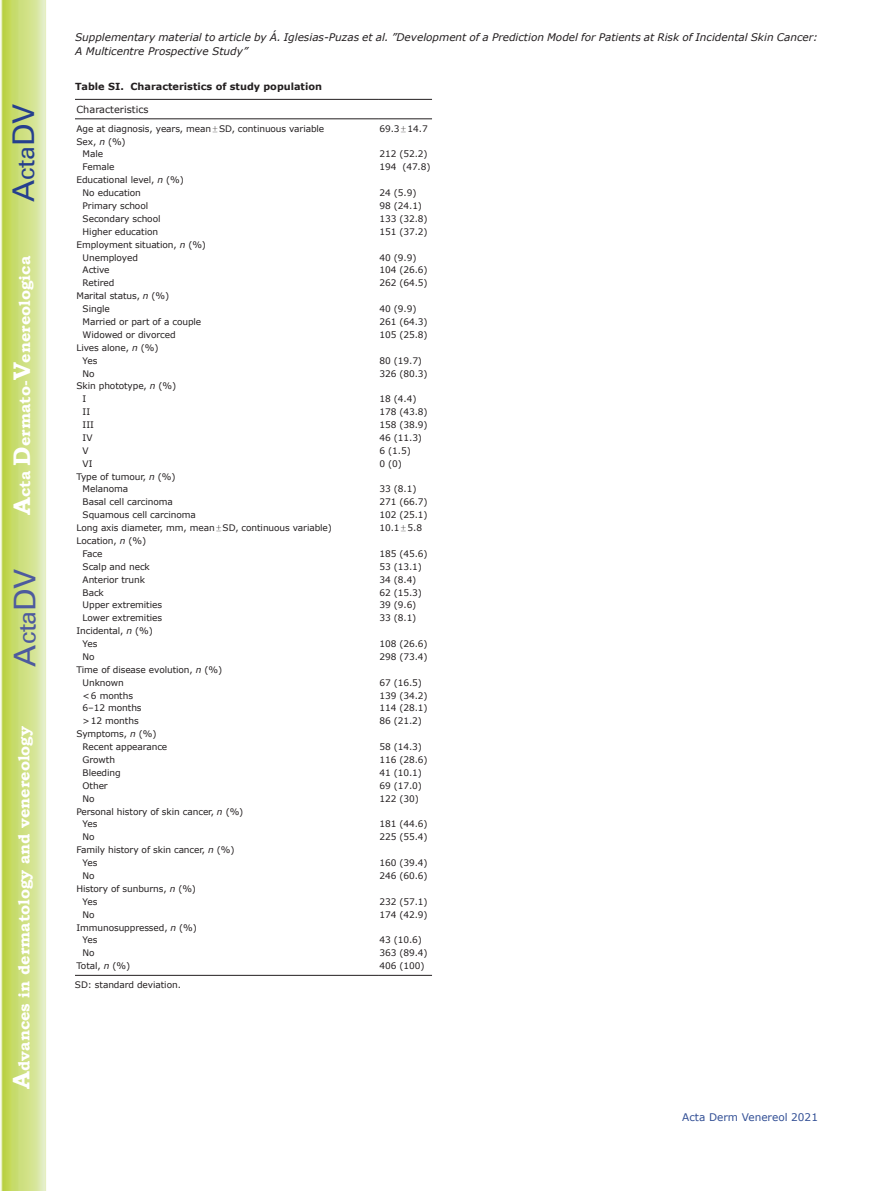
<style>
.page{position:relative;width:893px;height:1191px;background:#fff}
.page>*{position:absolute;margin:0;border:0;box-sizing:border-box;transform-origin:0 0}
.t1{font:30px "Univers";color:#4d5a9e}
.t2{font:30px "Univers";color:#253f8e}
.t3{font:700 15.75px "Bookman Old Style";color:#fff}
.t4{font:italic 10.5px/13.5px "Verdana";color:#231f20}
.t5{font:10.5px "Verdana";color:#324f95}
.t6{font:700 9.75px "Verdana";color:#231f20}
.t7{font:9.75px "Verdana";color:#231f20}
.t8{font:9px/12.9px "Verdana";letter-spacing:-.01em;color:#231f20}
.s1{font-size:24px}
.s2{font-family:"Perpetua"}
.s3{font-style:italic}
</style>
<div class="page">
<svg style="left:1px;top:0;width:45px;height:1191px;background:#cfe084"></svg>
<hr style="left:378px;top:975px;width:54px;height:1px;background:#231f20">
<hr style="left:75px;top:975px;width:303px;height:1px;background:#231f20">
<hr style="left:75px;top:99px;width:303px;height:1px;background:#231f20">
<hr style="left:378px;top:99px;width:54px;height:1px;background:#231f20">
<hr style="left:75px;top:118px;width:303px;height:1px;background:#231f20">
<hr style="left:378px;top:118px;width:54px;height:1px;background:#231f20">
<h1 class="t2" style="left:6px;top:202px;width:100px;rotate:-90deg">A<span class="s1">cta</span>DV</h1>
<h2 class="t3" style="left:15px;top:515px;width:260px;rotate:-90deg"><span class="s1">A</span>cta <span class="s1">D</span>ermato-<span class="s1">V</span>enereologica</h2>
<h1 class="t1" style="left:7px;top:666px;width:100px;rotate:-90deg">A<span class="s1">cta</span>DV</h1>
<h2 class="t3" style="left:15px;top:1088px;width:364px;rotate:-90deg"><span class="s1">A</span>dvances in dermatology and venereology</h2>
<p class="t4" style="left:75px;top:31px;width:744px">Supplementary material to article by Á. Iglesias-Puzas et al. ”Development of a Prediction Model for Patients at Risk of Incidental Skin Cancer:<br>A Multicentre Prospective Study”</p>
<p class="t6" style="left:75px;top:80px;width:249px">Table SI. Characteristics of study population</p>
<p class="t7" style="left:76px;top:103px;width:74px">Characteristics</p>
<p class="t8" style="left:76px;top:122px;width:249px">Age at diagnosis, years, mean<span class="s2">±</span>SD, continuous variable</p>
<p class="t8" style="left:380px;top:122px;width:50px">69.3<span class="s2">±</span>14.7</p>
<p class="t8" style="left:83px;top:135px;width:45px;text-indent:-6px">Sex, <span class="s3">n</span> (%)<br>Male</p>
<p class="t8" style="left:380px;top:148px;width:50px">212 (52.2)</p>
<p class="t8" style="left:83px;top:161px;width:33px">Female</p>
<p class="t8" style="left:380px;top:161px;width:53px">194 (47.8)</p>
<p class="t8" style="left:83px;top:174px;width:103px;text-indent:-6px">Educational level, <span class="s3">n</span> (%)<br>No education</p>
<p class="t8" style="left:380px;top:186px;width:38px">24 (5.9)</p>
<p class="t8" style="left:83px;top:199px;width:67px">Primary school</p>
<p class="t8" style="left:380px;top:199px;width:44px">98 (24.1)</p>
<p class="t8" style="left:83px;top:212px;width:79px">Secondary school</p>
<p class="t8" style="left:380px;top:212px;width:50px">133 (32.8)</p>
<p class="t8" style="left:83px;top:225px;width:77px">Higher education</p>
<p class="t8" style="left:380px;top:225px;width:50px">151 (37.2)</p>
<p class="t8" style="left:83px;top:238px;width:125px;text-indent:-6px">Employment situation, <span class="s3">n</span> (%)<br>Unemployed</p>
<p class="t8" style="left:380px;top:251px;width:38px">40 (9.9)</p>
<p class="t8" style="left:83px;top:264px;width:29px">Active</p>
<p class="t8" style="left:380px;top:264px;width:50px">104 (26.6)</p>
<p class="t8" style="left:83px;top:277px;width:33px">Retired</p>
<p class="t8" style="left:380px;top:277px;width:50px">262 (64.5)</p>
<p class="t8" style="left:83px;top:290px;width:88px;text-indent:-6px">Marital status, <span class="s3">n</span> (%)<br>Single</p>
<p class="t8" style="left:380px;top:302px;width:38px">40 (9.9)</p>
<p class="t8" style="left:83px;top:315px;width:120px">Married or part of a couple</p>
<p class="t8" style="left:380px;top:315px;width:50px">261 (64.3)</p>
<p class="t8" style="left:83px;top:328px;width:95px">Widowed or divorced</p>
<p class="t8" style="left:380px;top:328px;width:50px">105 (25.8)</p>
<p class="t8" style="left:83px;top:341px;width:77px;text-indent:-6px">Lives alone, <span class="s3">n</span> (%)<br>Yes</p>
<p class="t8" style="left:380px;top:354px;width:44px">80 (19.7)</p>
<p class="t8" style="left:83px;top:367px;width:14px">No</p>
<p class="t8" style="left:380px;top:367px;width:50px">326 (80.3)</p>
<p class="t8" style="left:83px;top:380px;width:95px;text-indent:-6px">Skin phototype, <span class="s3">n</span> (%)<br>I</p>
<p class="t8" style="left:380px;top:393px;width:38px">18 (4.4)</p>
<p class="t8" style="left:83px;top:405px;width:9px">II</p>
<p class="t8" style="left:380px;top:405px;width:50px">178 (43.8)</p>
<p class="t8" style="left:83px;top:418px;width:13px">III</p>
<p class="t8" style="left:380px;top:418px;width:50px">158 (38.9)</p>
<p class="t8" style="left:83px;top:431px;width:11px">IV</p>
<p class="t8" style="left:380px;top:431px;width:44px">46 (11.3)</p>
<p class="t8" style="left:83px;top:444px;width:8px">V</p>
<p class="t8" style="left:380px;top:444px;width:33px">6 (1.5)</p>
<p class="t8" style="left:83px;top:457px;width:11px">VI</p>
<p class="t8" style="left:380px;top:457px;width:24px">0 (0)</p>
<p class="t8" style="left:83px;top:470px;width:94px;text-indent:-6px">Type of tumour, <span class="s3">n</span> (%)<br>Melanoma</p>
<p class="t8" style="left:380px;top:483px;width:38px">33 (8.1)</p>
<p class="t8" style="left:83px;top:496px;width:92px">Basal cell carcinoma</p>
<p class="t8" style="left:380px;top:496px;width:50px">271 (66.7)</p>
<p class="t8" style="left:83px;top:508px;width:115px">Squamous cell carcinoma</p>
<p class="t8" style="left:380px;top:508px;width:50px">102 (25.1)</p>
<p class="t8" style="left:77px;top:521px;width:257px">Long axis diameter, mm, mean<span class="s2">±</span>SD, continuous variable)</p>
<p class="t8" style="left:379px;top:521px;width:44px">10.1<span class="s2">±</span>5.8</p>
<p class="t8" style="left:83px;top:534px;width:65px;text-indent:-6px">Location, <span class="s3">n</span> (%)<br>Face</p>
<p class="t8" style="left:379px;top:547px;width:50px">185 (45.6)</p>
<p class="t8" style="left:83px;top:560px;width:69px">Scalp and neck</p>
<p class="t8" style="left:379px;top:560px;width:44px">53 (13.1)</p>
<p class="t8" style="left:83px;top:573px;width:64px">Anterior trunk</p>
<p class="t8" style="left:379px;top:573px;width:38px">34 (8.4)</p>
<p class="t8" style="left:83px;top:586px;width:23px">Back</p>
<p class="t8" style="left:379px;top:586px;width:44px">62 (15.3)</p>
<p class="t8" style="left:83px;top:599px;width:81px">Upper extremities</p>
<p class="t8" style="left:379px;top:599px;width:38px">39 (9.6)</p>
<p class="t8" style="left:83px;top:611px;width:81px">Lower extremities</p>
<p class="t8" style="left:379px;top:611px;width:38px">33 (8.1)</p>
<p class="t8" style="left:83px;top:624px;width:72px;text-indent:-6px">Incidental, <span class="s3">n</span> (%)<br>Yes</p>
<p class="t8" style="left:379px;top:637px;width:50px">108 (26.6)</p>
<p class="t8" style="left:83px;top:650px;width:14px">No</p>
<p class="t8" style="left:379px;top:650px;width:50px">298 (73.4)</p>
<p class="t8" style="left:83px;top:663px;width:141px;text-indent:-6px">Time of disease evolution, <span class="s3">n</span> (%)<br>Unknown</p>
<p class="t8" style="left:379px;top:676px;width:44px">67 (16.5)</p>
<p class="t8" style="left:83px;top:689px;width:52px">&lt;6 months</p>
<p class="t8" style="left:379px;top:689px;width:50px">139 (34.2)</p>
<p class="t8" style="left:83px;top:702px;width:61px">6–12 months</p>
<p class="t8" style="left:379px;top:702px;width:50px">114 (28.1)</p>
<p class="t8" style="left:83px;top:715px;width:58px">&gt;12 months</p>
<p class="t8" style="left:379px;top:715px;width:44px">86 (21.2)</p>
<p class="t8" style="left:83px;top:727px;width:86px;text-indent:-6px">Symptoms, <span class="s3">n</span> (%)<br>Recent appearance</p>
<p class="t8" style="left:379px;top:740px;width:44px">58 (14.3)</p>
<p class="t8" style="left:83px;top:753px;width:34px">Growth</p>
<p class="t8" style="left:379px;top:753px;width:50px">116 (28.6)</p>
<p class="t8" style="left:83px;top:766px;width:40px">Bleeding</p>
<p class="t8" style="left:379px;top:766px;width:44px">41 (10.1)</p>
<p class="t8" style="left:83px;top:779px;width:27px">Other</p>
<p class="t8" style="left:379px;top:779px;width:44px">69 (17.0)</p>
<p class="t8" style="left:83px;top:792px;width:14px">No</p>
<p class="t8" style="left:379px;top:792px;width:41px">122 (30)</p>
<p class="t8" style="left:83px;top:805px;width:162px;text-indent:-6px">Personal history of skin cancer, <span class="s3">n</span> (%)<br>Yes</p>
<p class="t8" style="left:379px;top:818px;width:50px">181 (44.6)</p>
<p class="t8" style="left:83px;top:830px;width:14px">No</p>
<p class="t8" style="left:379px;top:830px;width:50px">225 (55.4)</p>
<p class="t8" style="left:83px;top:843px;width:153px;text-indent:-6px">Family history of skin cancer, <span class="s3">n</span> (%)<br>Yes</p>
<p class="t8" style="left:379px;top:856px;width:50px">160 (39.4)</p>
<p class="t8" style="left:83px;top:869px;width:14px">No</p>
<p class="t8" style="left:379px;top:869px;width:50px">246 (60.6)</p>
<p class="t8" style="left:83px;top:882px;width:115px;text-indent:-6px">History of sunburns, <span class="s3">n</span> (%)<br>Yes</p>
<p class="t8" style="left:379px;top:895px;width:50px">232 (57.1)</p>
<p class="t8" style="left:83px;top:908px;width:14px">No</p>
<p class="t8" style="left:379px;top:908px;width:50px">174 (42.9)</p>
<p class="t8" style="left:83px;top:921px;width:116px;text-indent:-6px">Immunosuppressed, <span class="s3">n</span> (%)<br>Yes</p>
<p class="t8" style="left:379px;top:933px;width:44px">43 (10.6)</p>
<p class="t8" style="left:83px;top:946px;width:14px">No</p>
<p class="t8" style="left:379px;top:946px;width:50px">363 (89.4)</p>
<p class="t8" style="left:76px;top:959px;width:55px">Total, <span class="s3">n</span> (%)</p>
<p class="t8" style="left:379px;top:959px;width:46px">406 (100)</p>
<p class="t8" style="left:75px;top:978px;width:107px">SD: standard deviation.</p>
<p class="t5" style="left:682px;top:1110px;width:137px">Acta Derm Venereol 2021</p>
</div>
